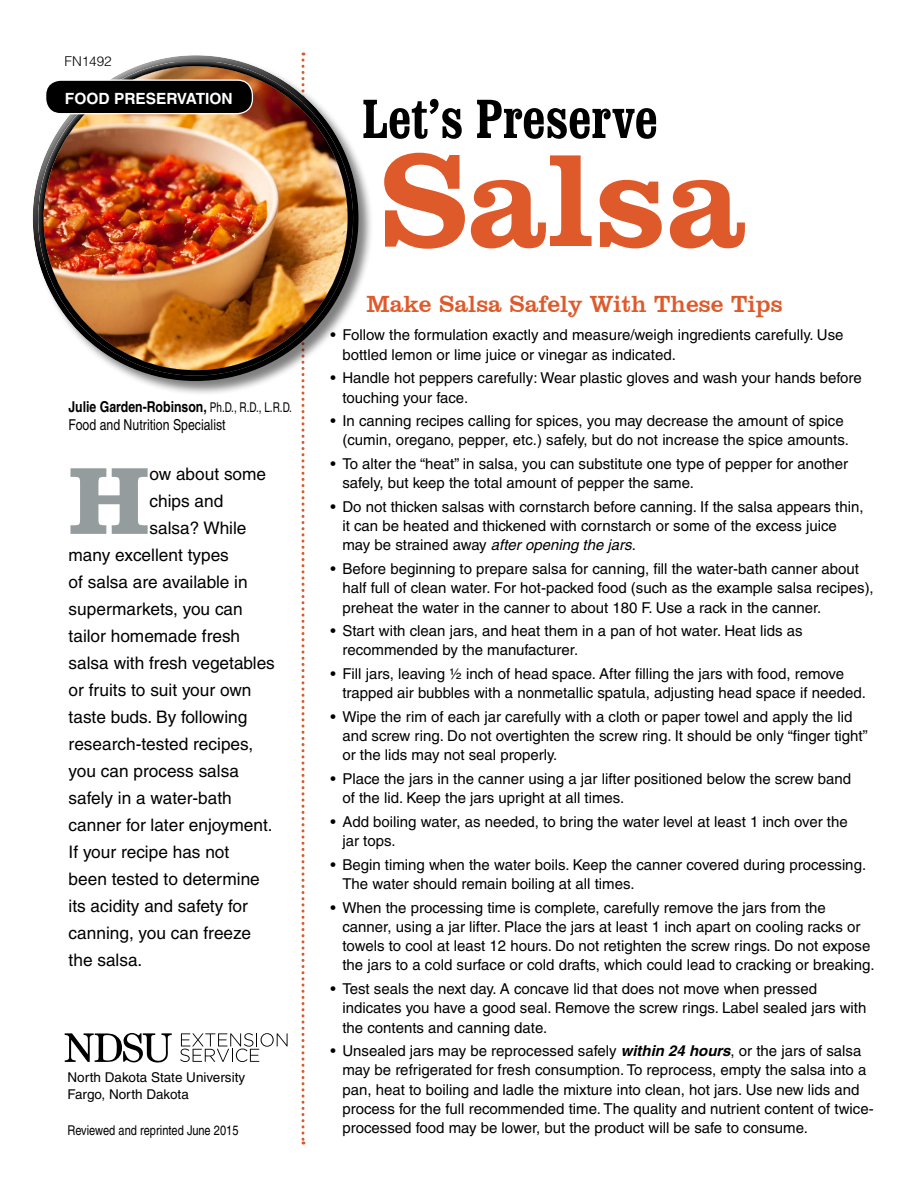
<style>
.page{position:relative;width:918px;height:1188px;background:#fff}
.page>*{position:absolute;margin:0;border:0;box-sizing:border-box;transform-origin:0 0}
.t1{font:800 135px "Clarendon BT";color:#de5a2b}
.t2{font:700 97.8px "Clarendon BT";color:#959c9d}
.t3{font:700 condensed 54px "Clarendon BT";color:#000}
.t4{font:24px "Clarendon BT";color:#de5a2b}
.t5{font:17.25px "Helvetica";color:#000}
.t6{font:700 15.45px "Helvetica";color:#fff}
.t7{font:15px/19.2px "Helvetica";color:#000}
.t8{font:condensed 15px/18px "Helvetica";color:#000}
.t9{font:13.5px/16.5px "Helvetica";color:#000}
.t10{font:condensed 13.5px "Helvetica";color:#000}
.t11{font:300 13.5px "Helvetica";color:#000}
.s1{font-weight:700}
.s2{font-size:13.5px}
.s3{font-style:italic}
.s4{font-weight:700;font-style:italic}
</style>
<div class="page">
<svg style="left:302px;top:397px;width:2px;height:747px"></svg>
<div style="left:32px;top:55px;width:342px;height:342px;background:#000;opacity:.5"></div>
<div style="left:21px;top:44px;width:321px;height:256px;background:#fff;opacity:.75"></div>
<div style="left:39px;top:107px;width:331px;height:274px;background:#000;opacity:.75"></div>
<div style="left:46px;top:80px;width:206px;height:34px;background:#000;border-radius:15px"></div>
<div style="left:45px;top:79px;width:208px;height:35px;border:1px solid #fff;border-radius:15px"></div>
<svg style="left:65px;top:1033px;width:107px;height:30px"></svg>
<svg style="left:180px;top:1033px;width:108px;height:29px"></svg>
<p class="t11" style="left:64px;top:52px;width:49px">FN1492</p>
<p class="t6" style="left:65px;top:89px;width:169px">FOOD PRESERVATION</p>
<p class="t8" style="left:69px;top:398px;width:225px"><span class="s1">Julie Garden-Robinson,</span> <span class="s2">Ph.D., R.D., L.R.D.<br></span>Food and Nutrition Specialist</p>
<h2 class="t2" style="left:69px;top:440px;width:82px">H</h2>
<p class="t5" style="left:149px;top:464px;width:118px">ow about some</p>
<p class="t5" style="left:149px;top:491px;width:75px">chips and</p>
<p class="t5" style="left:149px;top:518px;width:99px">salsa? While</p>
<p class="t5" style="left:69px;top:545px;width:162px">many excellent types</p>
<p class="t5" style="left:69px;top:572px;width:181px">of salsa are available in</p>
<p class="t5" style="left:69px;top:599px;width:176px">supermarkets, you can</p>
<p class="t5" style="left:69px;top:626px;width:173px">tailor homemade fresh</p>
<p class="t5" style="left:69px;top:653px;width:208px">salsa with fresh vegetables</p>
<p class="t5" style="left:69px;top:680px;width:184px">or fruits to suit your own</p>
<p class="t5" style="left:69px;top:707px;width:180px">taste buds. By following</p>
<p class="t5" style="left:69px;top:734px;width:186px">research-tested recipes,</p>
<p class="t5" style="left:69px;top:761px;width:172px">you can process salsa</p>
<p class="t5" style="left:69px;top:788px;width:165px">safely in a water-bath</p>
<p class="t5" style="left:69px;top:815px;width:206px">canner for later enjoyment.</p>
<p class="t5" style="left:69px;top:842px;width:162px">If your recipe has not</p>
<p class="t5" style="left:69px;top:869px;width:193px">been tested to determine</p>
<p class="t5" style="left:69px;top:896px;width:181px">its acidity and safety for</p>
<p class="t5" style="left:69px;top:923px;width:184px">canning, you can freeze</p>
<p class="t5" style="left:69px;top:950px;width:75px">the salsa.</p>
<p class="t9" style="left:68px;top:1069px;width:179px">North Dakota State University<br>Fargo, North Dakota</p>
<p class="t10" style="left:68px;top:1122px;width:173px">Reviewed and reprinted June 2015</p>
<h3 class="t3" style="left:362px;top:85px;width:298px">Let’s Preserve</h3>
<h1 class="t1" style="left:379px;top:116px;width:369px">Salsa</h1>
<h3 class="t4" style="left:366px;top:289px;width:418px">Make Salsa Safely With These Tips</h3>
<p class="t7" style="left:342px;top:326px;width:503px;text-indent:-12px">• Follow the formulation exactly and measure/weigh ingredients carefully. Use bottled lemon or lime juice or vinegar as indicated.</p>
<p class="t7" style="left:342px;top:368px;width:521px;text-indent:-12px">• Handle hot peppers carefully: Wear plastic gloves and wash your hands before touching your face.</p>
<p class="t7" style="left:342px;top:411px;width:508px;text-indent:-12px">• In canning recipes calling for spices, you may decrease the amount of spice (cumin, oregano, pepper, etc.) safely, but do not increase the spice amounts.</p>
<p class="t7" style="left:342px;top:454px;width:507px;text-indent:-12px">• To alter the “heat” in salsa, you can substitute one type of pepper for another safely, but keep the total amount of pepper the same.</p>
<p class="t7" style="left:342px;top:497px;width:523px;text-indent:-12px">• Do not thicken salsas with cornstarch before canning. If the salsa appears thin, it can be heated and thickened with cornstarch or some of the excess juice may be strained away <span class="s3">after opening the jars</span>.</p>
<p class="t7" style="left:342px;top:559px;width:533px;text-indent:-12px">• Before beginning to prepare salsa for canning, fill the water-bath canner about half full of clean water. For hot-packed food (such as the example salsa recipes), preheat the water in the canner to about 180 F. Use a rack in the canner.</p>
<p class="t7" style="left:342px;top:621px;width:462px;text-indent:-12px">• Start with clean jars, and heat them in a pan of hot water. Heat lids as recommended by the manufacturer.</p>
<p class="t7" style="left:342px;top:664px;width:525px;text-indent:-12px">• Fill jars, leaving ½ inch of head space. After filling the jars with food, remove trapped air bubbles with a nonmetallic spatula, adjusting head space if needed.</p>
<p class="t7" style="left:342px;top:707px;width:527px;text-indent:-12px">• Wipe the rim of each jar carefully with a cloth or paper towel and apply the lid and screw ring. Do not overtighten the screw ring. It should be only “finger tight” or the lids may not seal properly.</p>
<p class="t7" style="left:342px;top:769px;width:510px;text-indent:-12px">• Place the jars in the canner using a jar lifter positioned below the screw band of the lid. Keep the jars upright at all times.</p>
<p class="t7" style="left:342px;top:812px;width:507px;text-indent:-12px">• Add boiling water, as needed, to bring the water level at least 1 inch over the jar tops.</p>
<p class="t7" style="left:342px;top:855px;width:525px;text-indent:-12px">• Begin timing when the water boils. Keep the canner covered during processing.<br>The water should remain boiling at all times.</p>
<p class="t7" style="left:342px;top:898px;width:534px;text-indent:-12px">• When the processing time is complete, carefully remove the jars from the canner, using a jar lifter. Place the jars at least 1 inch apart on cooling racks or towels to cool at least 12 hours. Do not retighten the screw rings. Do not expose the jars to a cold surface or cold drafts, which could lead to cracking or breaking.</p>
<p class="t7" style="left:342px;top:979px;width:526px;text-indent:-12px">• Test seals the next day. A concave lid that does not move when pressed indicates you have a good seal. Remove the screw rings. Label sealed jars with the contents and canning date.</p>
<p class="t7" style="left:342px;top:1041px;width:533px;text-indent:-12px">• Unsealed jars may be reprocessed safely <span class="s4">within 24 hours</span>, or the jars of salsa may be refrigerated for fresh consumption. To reprocess, empty the salsa into a pan, heat to boiling and ladle the mixture into clean, hot jars. Use new lids and process for the full recommended time. The quality and nutrient content of twice&shy;processed food may be lower, but the product will be safe to consume.</p>
</div>
